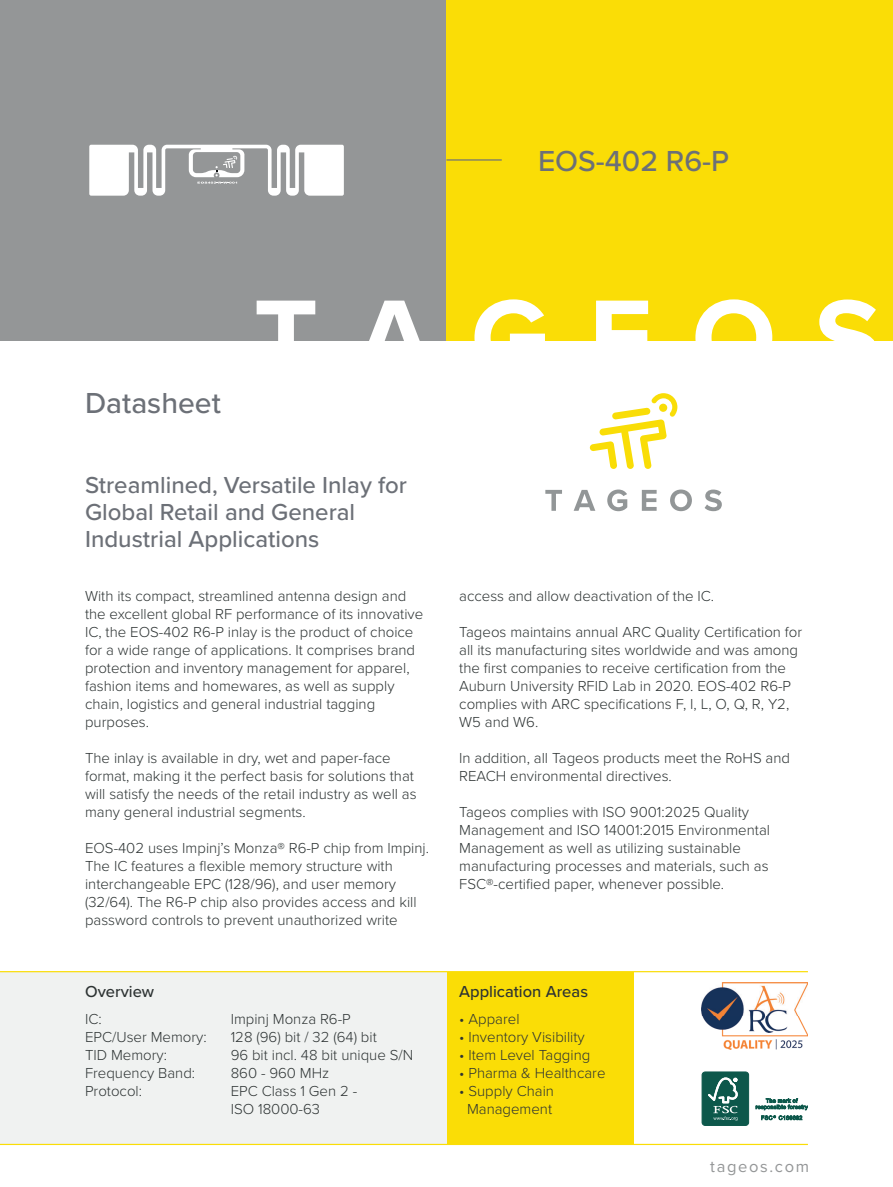
<style>
.page{position:relative;width:893px;height:1187px;background:#fff}
.page>*{position:absolute;margin:0;border:0;box-sizing:border-box;transform-origin:0 0}
.t1{font:500 30px "Proxima Nova";color:#6c7077}
.t2{font:500 24px/27px "Proxima Nova";color:#6c7077}
.t3{font:500 16.5px "Proxima Nova";color:#2d3333}
.t4{font:16.5px "Proxima Nova";letter-spacing:.1em;color:#949697}
.t5{font:300 15px/18px "Proxima Nova";color:#2d3333}
</style>
<div class="page">
<div style="left:446px;top:971px;width:188px;height:173px;background:#fadd06"></div>
<div style="left:0;top:971px;width:446px;height:173px;background:#f0f2f1"></div>
<hr style="left:0;top:1143px;width:808px;height:1px;background:#fadd06">
<hr style="left:0;top:971px;width:808px;height:1px;background:#fadd06">
<div style="left:0;top:0;width:446px;height:340px;background:#949697"></div>
<div style="left:446px;top:0;width:447px;height:340px;background:#fadd06"></div>
<svg style="left:590px;top:393px;width:87px;height:76px"></svg>
<div style="left:659px;top:403px;width:8px;height:9px;background:#f9dd07;border-radius:50%"></div>
<svg style="left:545px;top:490px;width:17px;height:21px"></svg>
<svg style="left:574px;top:490px;width:21px;height:21px"></svg>
<svg style="left:607px;top:489px;width:20px;height:22px"></svg>
<svg style="left:642px;top:490px;width:15px;height:21px"></svg>
<svg style="left:670px;top:489px;width:22px;height:22px"></svg>
<svg style="left:705px;top:489px;width:17px;height:22px"></svg>
<svg style="left:257px;top:300px;width:58px;height:41px"></svg>
<svg style="left:368px;top:300px;width:53px;height:41px"></svg>
<svg style="left:474px;top:299px;width:71px;height:42px"></svg>
<svg style="left:596px;top:300px;width:52px;height:41px"></svg>
<svg style="left:695px;top:299px;width:77px;height:42px"></svg>
<svg style="left:817px;top:299px;width:60px;height:42px"></svg>
<hr style="left:446px;top:159px;width:56px;height:1px;background:#6c7077">
<img style="left:702px;top:982px;width:106px;height:67px">
<svg style="left:89px;top:145px;width:255px;height:51px"></svg>
<div style="left:702px;top:1071px;width:47px;height:54px;background:#0d584b;border-radius:3px"></div>
<div style="left:702px;top:1071px;width:47px;height:54px;border:1px solid #0d584b;border-radius:3px"></div>
<svg style="left:708px;top:1077px;width:30px;height:43px"></svg>
<svg style="left:756px;top:1098px;width:52px;height:21px"></svg>
<h1 class="t1" style="left:538px;top:139px;width:193px">EOS-402 R6-P</h1>
<h1 class="t1" style="left:85px;top:381px;width:137px">Datasheet</h1>
<h2 class="t2" style="left:85px;top:470px;width:324px">Streamlined, Versatile Inlay for<br>Global Retail and General<br>Industrial Applications</h2>
<p class="t5" style="left:85px;top:586px;width:340px">With its compact, streamlined antenna design and the excellent global RF performance of its innovative IC, the EOS-402 R6-P inlay is the product of choice for a wide range of applications. It comprises brand protection and inventory management for apparel, fashion items and homewares, as well as supply chain, logistics and general industrial tagging purposes.</p>
<p class="t5" style="left:85px;top:748px;width:333px">The inlay is available in dry, wet and paper-face format, making it the perfect basis for solutions that will satisfy the needs of the retail industry as well as many general industrial segments.</p>
<p class="t5" style="left:85px;top:838px;width:346px">EOS-402 uses Impinj’s Monza® R6-P chip from Impinj.<br>The IC features a flexible memory structure with interchangeable EPC (128/96), and user memory (32/64). The R6-P chip also provides access and kill password controls to prevent unauthorized write</p>
<p class="t3" style="left:85px;top:979px;width:71px">Overview</p>
<p class="t5" style="left:85px;top:1009px;width:18px">IC:</p>
<p class="t5" style="left:231px;top:1009px;width:122px">Impinj Monza R6-P</p>
<p class="t5" style="left:85px;top:1027px;width:123px">EPC/User Memory:</p>
<p class="t5" style="left:231px;top:1027px;width:148px">128 (96) bit / 32 (64) bit</p>
<p class="t5" style="left:85px;top:1045px;width:84px">TID Memory:</p>
<p class="t5" style="left:231px;top:1045px;width:184px">96 bit incl. 48 bit unique S/N</p>
<p class="t5" style="left:85px;top:1063px;width:112px">Frequency Band:</p>
<p class="t5" style="left:231px;top:1063px;width:100px">860 - 960 MHz</p>
<p class="t5" style="left:85px;top:1081px;width:59px">Protocol:</p>
<p class="t5" style="left:231px;top:1081px;width:128px">EPC Class 1 Gen 2 -<br>ISO 18000-63</p>
<p class="t5" style="left:459px;top:586px;width:256px">access and allow deactivation of the IC.</p>
<p class="t5" style="left:459px;top:622px;width:344px">Tageos maintains annual ARC Quality Certification for all its manufacturing sites worldwide and was among the first companies to receive certification from the Auburn University RFID Lab in 2020. EOS-402 R6-P complies with ARC specifications F, I, L, O, Q, R, Y2, W5 and W6.</p>
<p class="t5" style="left:459px;top:748px;width:332px">In addition, all Tageos products meet the RoHS and<br>REACH environmental directives.</p>
<p class="t5" style="left:459px;top:802px;width:312px">Tageos complies with ISO 9001:2025 Quality Management and ISO 14001:2015 Environmental Management as well as utilizing sustainable manufacturing processes and materials, such as FSC®-certified paper, whenever possible.</p>
<p class="t3" style="left:459px;top:979px;width:130px">Application Areas</p>
<p class="t5" style="left:459px;top:1009px;width:62px">• Apparel</p>
<p class="t5" style="left:459px;top:1027px;width:127px">• Inventory Visibility</p>
<p class="t5" style="left:459px;top:1045px;width:133px">• Item Level Tagging</p>
<p class="t5" style="left:459px;top:1063px;width:148px">• Pharma &amp; Healthcare</p>
<p class="t5" style="left:459px;top:1081px;width:96px;text-align:center">• Supply Chain<br>Management</p>
<p class="t4" style="left:710px;top:1153px;width:100px">tageos.com</p>
</div>
